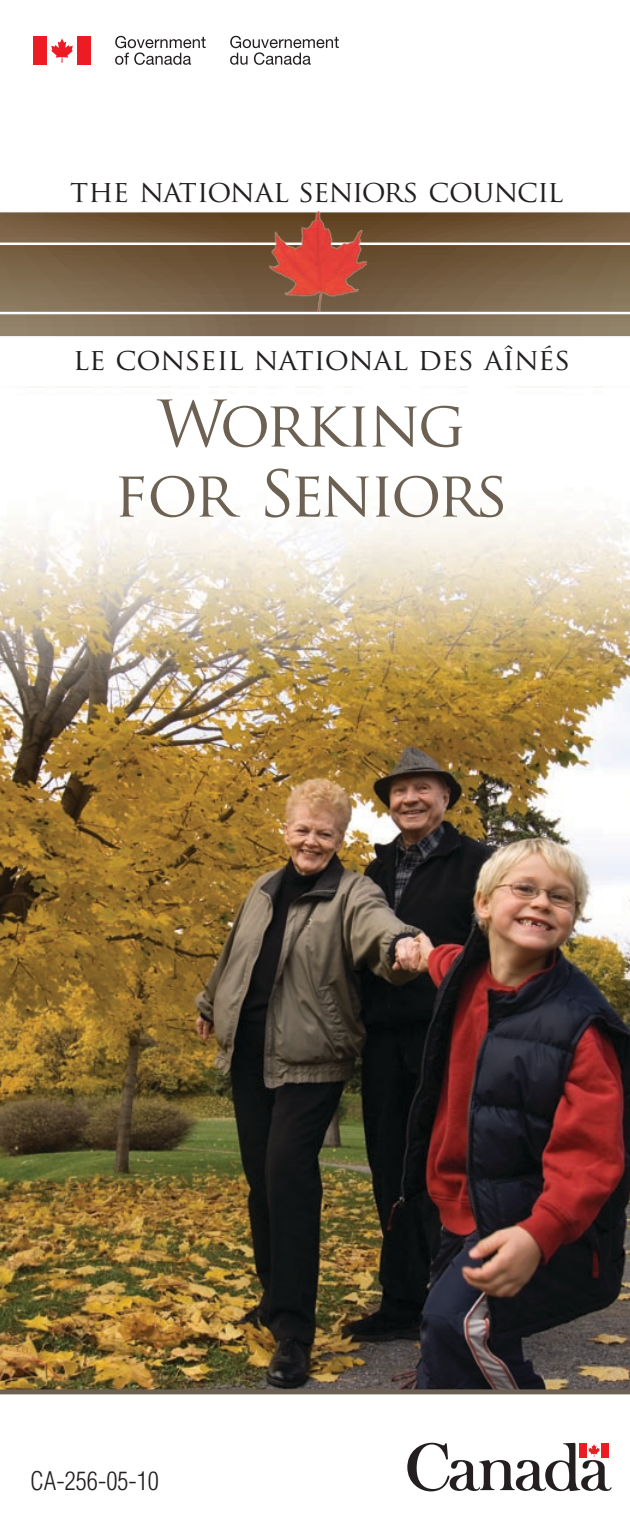
<style>
.page{position:relative;width:630px;height:1530px;background:#fff}
.page>*{position:absolute;margin:0;border:0;box-sizing:border-box;transform-origin:0 0}
.t1{font:62.5px/70px "Trajan Pro";letter-spacing:-.055em;color:#6d6153;text-align:center}
.t2{font:29.75px "Trajan Pro";letter-spacing:-.02em;color:#231f20}
.t3{font:300 condensed 25px "Helvetica";color:#231f20}
</style>
<div class="page">
<img style="left:0;top:511px;width:630px;height:878px">
<svg style="left:0;top:212px;width:630px;height:124px;background:#7c674c"></svg>
<svg style="left:0;top:213px;width:630px;height:30px;background:#725739"></svg>
<hr style="left:0;top:243px;width:630px;height:2px;background:#fff">
<hr style="left:0;top:312px;width:630px;height:2px;background:#fff">
<img style="left:269px;top:212px;width:98px;height:100px">
<div style="left:77px;top:36px;width:13px;height:29px;background:#ed1c24"></div>
<div style="left:34px;top:36px;width:13px;height:29px;background:#ed1c24"></div>
<svg style="left:51px;top:38px;width:22px;height:25px"></svg>
<svg style="left:115px;top:36px;width:91px;height:29px"></svg>
<svg style="left:230px;top:36px;width:109px;height:29px"></svg>
<div style="left:0;top:1389px;width:630px;height:5px;background:#6d6153"></div>
<svg style="left:407px;top:1443px;width:205px;height:49px"></svg>
<p class="t2" style="left:70px;top:172px;width:495px">the national seniors council</p>
<p class="t2" style="left:73px;top:340px;width:499px">le conseil national des aînés</p>
<h1 class="t1" style="left:114px;top:388px;width:396px">Working for Seniors</h1>
<p class="t3" style="left:30px;top:1467px;width:131px">CA-256-05-10</p>
</div>
